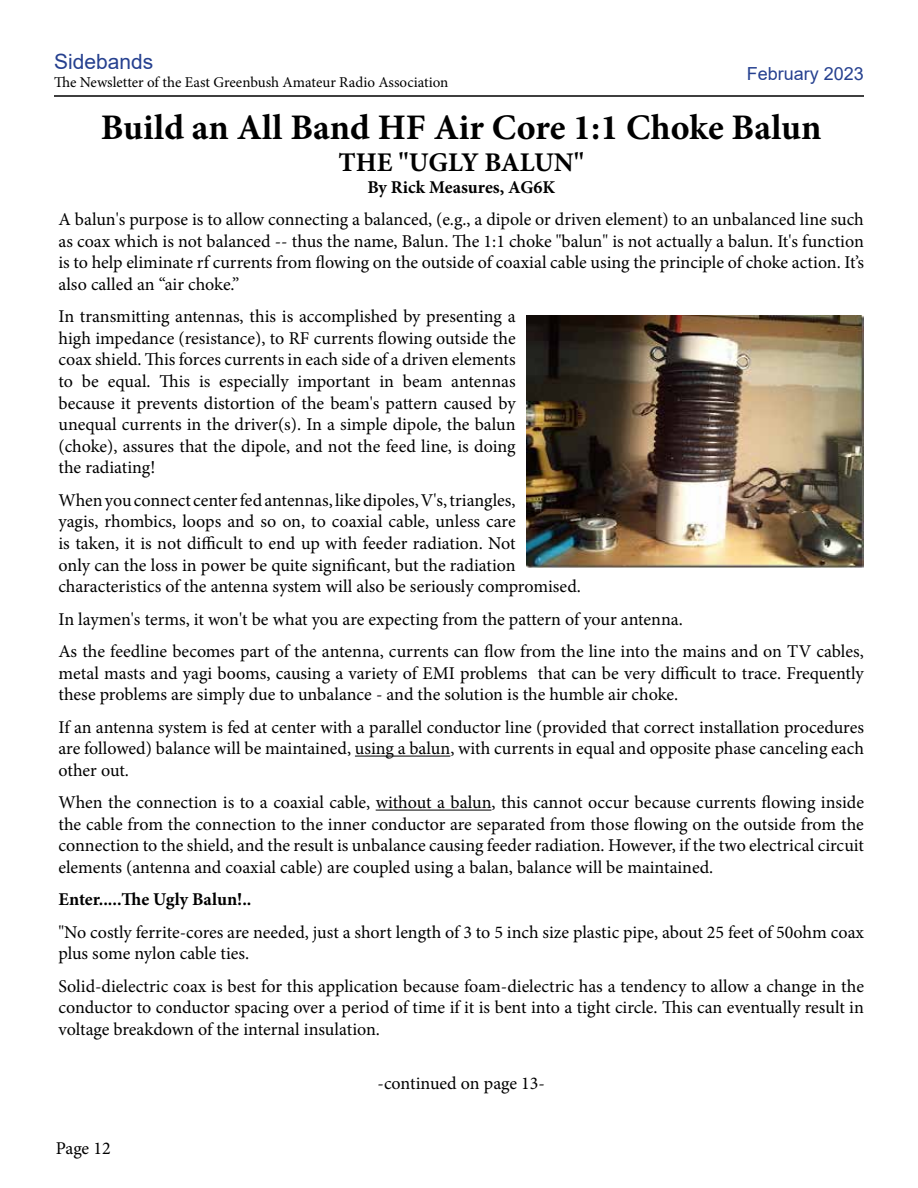
<style>
.page{position:relative;width:918px;height:1188px;background:#fff}
.page>*{position:absolute;margin:0;border:0;box-sizing:border-box;transform-origin:0 0}
.t1{font:700 36px "Minion Pro";color:#000}
.t2{font:700 27px "Minion Pro";color:#000}
.t3{font:21px "Arial";color:#25408f}
.t4{font:18px/21.6px "Minion Pro";color:#000;text-align:justify}
.t5{font:700 18px "Minion Pro";color:#000}
.t6{font:18px "Arial";color:#25408f}
.t7{font:15px "Minion Pro";letter-spacing:-.005em;color:#000}
</style>
<div class="page">
<hr style="left:54px;top:95px;width:810px;height:2px;background:#000">
<hr style="left:355px;top:756px;width:95px;height:1px;background:#000">
<hr style="left:376px;top:810px;width:115px;height:1px;background:#000">
<img style="left:526px;top:315px;width:337px;height:253px">
<p class="t3" style="left:54px;top:47px;width:101px">Sidebands</p>
<p class="t7" style="left:54px;top:72px;width:396px">The Newsletter of the East Greenbush Amateur Radio Association</p>
<p class="t6" style="left:747px;top:61px;width:119px">February 2023</p>
<h1 class="t1" style="left:101px;top:102px;width:722px">Build an All Band HF Air Core 1:1 Choke Balun</h1>
<h2 class="t2" style="left:339px;top:143px;width:247px">THE "UGLY BALUN"</h2>
<p class="t5" style="left:367px;top:174px;width:189px">By Rick Measures, AG6K</p>
<p class="t4" style="left:58px;top:209px;width:807px">A balun's purpose is to allow connecting a balanced, (e.g., a dipole or driven element) to an unbalanced line such as coax which is not balanced -- thus the name, Balun. The 1:1 choke "balun" is not actually a balun. It's function is to help eliminate rf currents from flowing on the outside of coaxial cable using the principle of choke action. It’s also called an “air choke.”</p>
<p class="t4" style="left:58px;top:306px;width:459px">In transmitting antennas, this is accomplished by presenting a high impedance (resistance), to RF currents flowing outside the coax shield. This forces currents in each side of a driven elements to be equal. This is especially important in beam antennas because it prevents distortion of the beam's pattern caused by unequal currents in the driver(s). In a simple dipole, the balun (choke), assures that the dipole, and not the feed line, is doing the radiating!</p>
<p class="t4" style="left:58px;top:489px;width:524px;text-align:left">When you connect center fed antennas, like dipoles, V's, triangles,<br>yagis, rhombics, loops and so on, to coaxial cable, unless care<br>is taken, it is not difficult to end up with feeder radiation. Not<br>only can the loss in power be quite significant, but the radiation characteristics of the antenna system will also be seriously compromised.</p>
<p class="t4" style="left:58px;top:603px;width:807px;line-height:32.4px">In laymen's terms, it won't be what you are expecting from the pattern of your antenna.<br>As the feedline becomes part of the antenna, currents can flow from the line into the mains and on TV cables,</p>
<p class="t4" style="left:58px;top:662px;width:807px">metal masts and yagi booms, causing a variety of EMI problems that can be very difficult to trace. Frequently these problems are simply due to unbalance - and the solution is the humble air choke.</p>
<p class="t4" style="left:58px;top:716px;width:807px">If an antenna system is fed at center with a parallel conductor line (provided that correct installation procedures are followed) balance will be maintained, using a balun, with currents in equal and opposite phase canceling each other out.</p>
<p class="t4" style="left:58px;top:792px;width:807px">When the connection is to a coaxial cable, without a balun, this cannot occur because currents flowing inside the cable from the connection to the inner conductor are separated from those flowing on the outside from the connection to the shield, and the result is unbalance causing feeder radiation. However, if the two electrical circuit elements (antenna and coaxial cable) are coupled using a balan, balance will be maintained.</p>
<p class="t5" style="left:58px;top:887px;width:195px">Enter.....The Ugly Balun!..</p>
<p class="t4" style="left:58px;top:921px;width:807px">"No costly ferrite-cores are needed, just a short length of 3 to 5 inch size plastic pipe, about 25 feet of 50ohm coax plus some nylon cable ties.</p>
<p class="t4" style="left:58px;top:975px;width:807px">Solid-dielectric coax is best for this application because foam-dielectric has a tendency to allow a change in the conductor to conductor spacing over a period of time if it is bent into a tight circle. This can eventually result in voltage breakdown of the internal insulation.</p>
<p class="t4" style="left:378px;top:1073px;width:169px">-continued on page 13-</p>
<p class="t4" style="left:56px;top:1137px;width:56px">Page 12</p>
</div>
